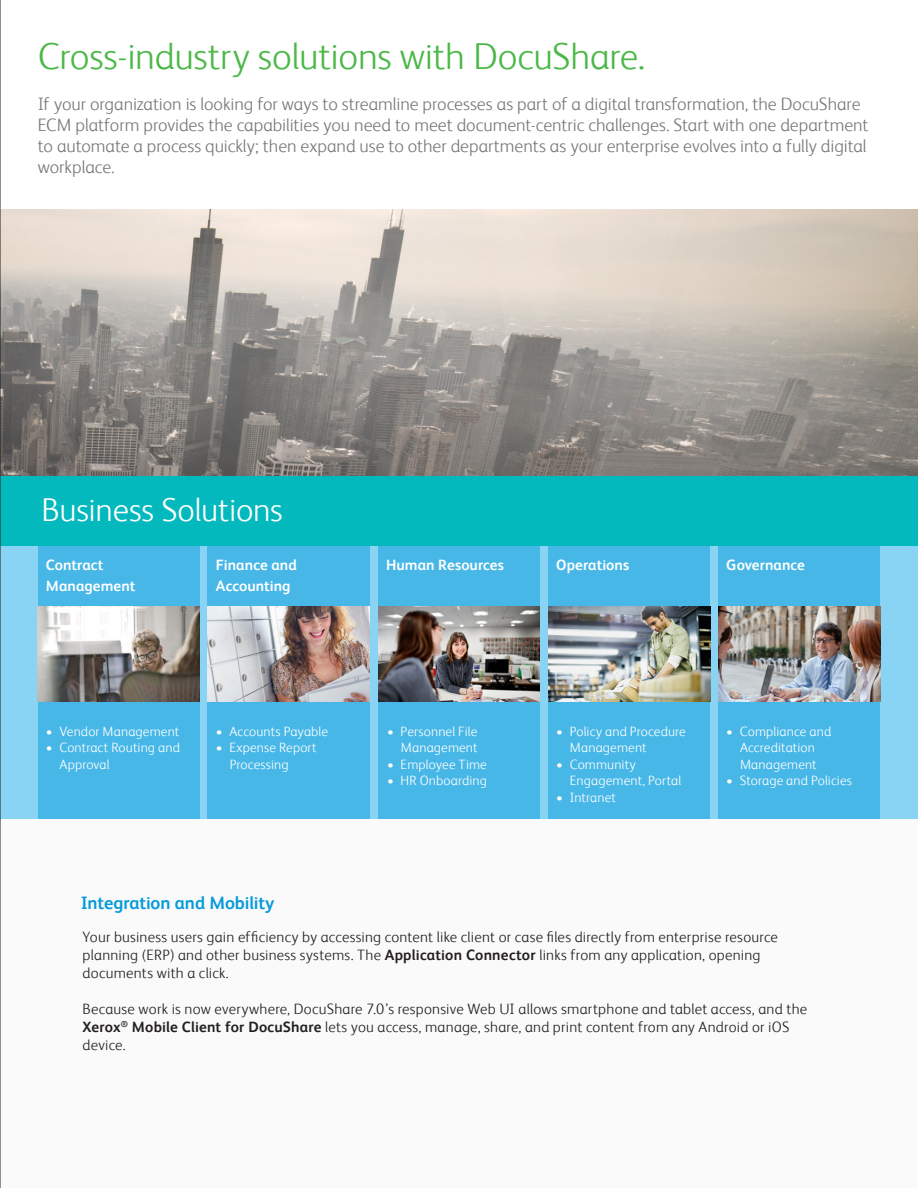
<style>
.page{position:relative;width:918px;height:1188px;background:#fff}
.page>*{position:absolute;margin:0;border:0;box-sizing:border-box;transform-origin:0 0}
.Interior_Page_Title{font:300 37.5px "Xerox Sans";letter-spacing:-.005em;color:#4cb848}
.Body_Subhead___C{font:300 33px "Xerox Sans";letter-spacing:-.005em;color:#fff}
.Intro_Para___Body_Te{font:300 18px/21px "Xerox Sans";letter-spacing:-.005em;color:#76787b}
.Body_Subhead___C-2{font:700 18px "Xerox Sans";letter-spacing:-.005em;color:#069bda}
.Body_Text___K{font:300 15px/18px "Xerox Sans";letter-spacing:.015em;color:#231f20}
.Body_Subhead___C-3{font:700 15px/21px "Xerox Sans";letter-spacing:.005em;color:#fff}
.t1{font:300 13.5px/16.5px "Xerox Sans";letter-spacing:.01em;color:#fff}
.s1{font-weight:700}
</style>
<div class="page">
<img style="left:1px;top:210px;width:916px;height:266px">
<div style="left:0;top:476px;width:918px;height:71px;background:#03b9bd"></div>
<div style="left:0;top:547px;width:918px;height:273px;background:#89d3f4"></div>
<div style="left:208px;top:547px;width:162px;height:273px;background:#47b7e7"></div>
<div style="left:38px;top:547px;width:162px;height:273px;background:#47b7e7"></div>
<div style="left:378px;top:547px;width:162px;height:273px;background:#47b7e7"></div>
<div style="left:548px;top:547px;width:162px;height:273px;background:#47b7e7"></div>
<div style="left:718px;top:547px;width:162px;height:273px;background:#47b7e7"></div>
<img style="left:38px;top:607px;width:162px;height:95px">
<img style="left:208px;top:607px;width:162px;height:95px">
<img style="left:378px;top:607px;width:162px;height:95px">
<img style="left:548px;top:607px;width:162px;height:95px">
<img style="left:718px;top:607px;width:162px;height:95px">
<div style="left:1px;top:820px;width:917px;height:368px;background:#fafafa"></div>
<hr style="left:0;top:0;width:1px;height:1188px;background:#231f20">
<p class="Interior_Page_Title" style="left:38px;top:32px;width:609px">Cross-industry solutions with DocuShare.</p>
<p class="Intro_Para___Body_Te" style="left:38px;top:92px;width:832px">If your organization is looking for ways to streamline processes as part of a digital transformation, the DocuShare ECM platform provides the capabilities you need to meet document-centric challenges. Start with one department to automate a process quickly; then expand use to other departments as your enterprise evolves into a fully digital workplace.</p>
<p class="Body_Subhead___C" style="left:42px;top:488px;width:243px">Business Solutions</p>
<p class="Body_Subhead___C-3" style="left:46px;top:554px;width:91px">Contract<br>Management</p>
<p class="Body_Subhead___C-3" style="left:216px;top:554px;width:82px">Finance and</p>
<p class="Body_Subhead___C-3" style="left:386px;top:554px;width:119px">Human Resources</p>
<p class="Body_Subhead___C-3" style="left:556px;top:554px;width:75px">Operations</p>
<p class="Body_Subhead___C-3" style="left:726px;top:554px;width:80px">Governance</p>
<p class="Body_Subhead___C-3" style="left:216px;top:575px;width:76px">Accounting</p>
<p class="t1" style="left:46px;top:722px;width:135px">• Vendor Management</p>
<p class="t1" style="left:60px;top:739px;width:122px;text-indent:-14px">• Contract Routing and<br>Approval</p>
<p class="t1" style="left:216px;top:722px;width:114px">• Accounts Payable</p>
<p class="t1" style="left:230px;top:739px;width:88px;text-indent:-14px">• Expense Report<br>Processing</p>
<p class="t1" style="left:387px;top:722px;width:92px;text-align:right">• Personnel File<br>Management</p>
<p class="t1" style="left:387px;top:755px;width:101px">• Employee Time</p>
<p class="t1" style="left:387px;top:772px;width:101px">• HR Onboarding</p>
<p class="t1" style="left:570px;top:722px;width:117px;text-indent:-14px">• Policy and Procedure<br>Management</p>
<p class="t1" style="left:570px;top:755px;width:113px;text-indent:-14px">• Community<br>Engagement, Portal</p>
<p class="t1" style="left:556px;top:788px;width:61px">• Intranet</p>
<p class="t1" style="left:726px;top:722px;width:107px;text-align:center">• Compliance and<br>Accreditation<br>Management</p>
<p class="t1" style="left:726px;top:772px;width:127px">• Storage and Policies</p>
<p class="Body_Subhead___C-2" style="left:81px;top:890px;width:195px">Integration and Mobility</p>
<p class="Body_Text___K" style="left:83px;top:927px;width:697px">Your business users gain efficiency by accessing content like client or case files directly from enterprise resource planning (ERP) and other business systems. The <span class="s1">Application Connector</span> links from any application, opening documents with a click.</p>
<p class="Body_Text___K" style="left:83px;top:999px;width:726px">Because work is now everywhere, DocuShare 7.0’s responsive Web UI allows smartphone and tablet access, and the<br><span class="s1">Xerox</span><sup>®</sup> <span class="s1">Mobile Client for DocuShare</span> lets you access, manage, share, and print content from any Android or iOS device.</p>
</div>
